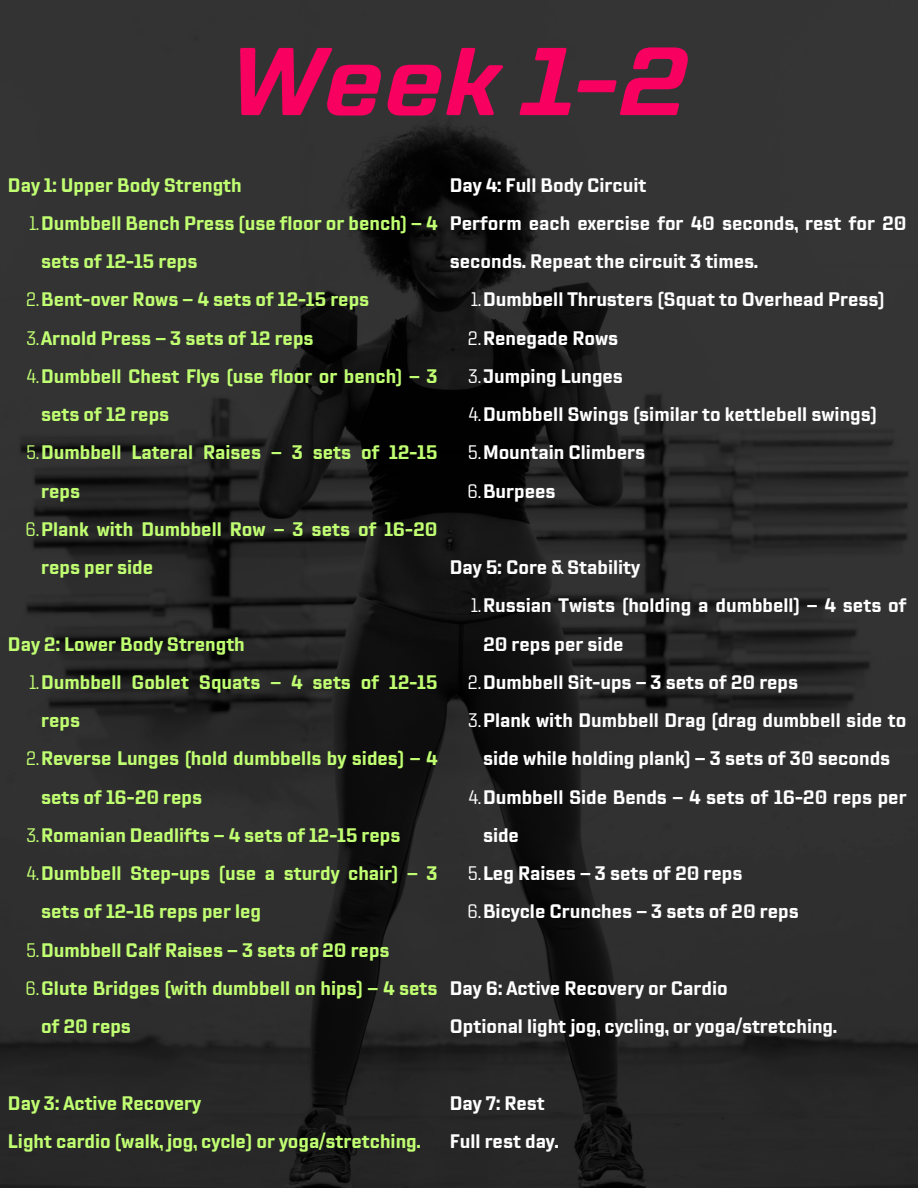
<style>
.page{position:relative;width:918px;height:1188px;background:#fff}
.page>*{position:absolute;margin:0;border:0;box-sizing:border-box;transform-origin:0 0}
.t1{font:italic 700 96px "TT Lakes Neue";color:#f70060}
.t2{font:700 19.5px/38.2px "TT Lakes Neue Cond";color:#c1ff72}
.t3{font:700 19.5px/38.2px "TT Lakes Neue Cond";color:#fff}
.s1{font-weight:400}
</style>
<div class="page">
<img style="left:0;top:0;width:918px;height:1188px">
<p class="t1" style="left:230px;top:14px;width:460px">Week 1-2</p>
<p class="t2" style="left:8px;top:166px;width:235px">Day 1: Upper Body Strength</p>
<h1 class="t2" style="left:41px;top:204px;width:398px;text-indent:-12px"><span class="s1">1.</span>Dumbbell Bench Press (use floor or bench) – 4 sets of 12-15 reps</h1>
<h2 class="t2" style="left:26px;top:280px;width:345px"><span class="s1">2.</span>Bent-over Rows – 4 sets of 12-15 reps</h2>
<p class="t2" style="left:26px;top:319px;width:289px"><span class="s1">3.</span>Arnold Press – 3 sets of 12 reps</p>
<p class="t2" style="left:41px;top:357px;width:398px;text-indent:-15px"><span class="s1">4.</span>Dumbbell Chest Flys (use floor or bench) – 3 sets of 12 reps</p>
<p class="t2" style="left:41px;top:433px;width:398px;text-indent:-15px"><span class="s1">5.</span>Dumbbell Lateral Raises – 3 sets of 12-15 reps</p>
<p class="t2" style="left:41px;top:510px;width:398px;text-indent:-16px"><span class="s1">6.</span>Plank with Dumbbell Row – 3 sets of 16-20 reps per side</p>
<p class="t2" style="left:8px;top:625px;width:238px">Day 2: Lower Body Strength</p>
<p class="t2" style="left:41px;top:663px;width:398px;text-indent:-12px"><span class="s1">1.</span>Dumbbell Goblet Squats – 4 sets of 12-15 reps</p>
<h2 class="t2" style="left:41px;top:739px;width:398px;text-indent:-15px"><span class="s1">2.</span>Reverse Lunges (hold dumbbells by sides) – 4 sets of 16-20 reps</h2>
<p class="t2" style="left:26px;top:816px;width:376px"><span class="s1">3.</span>Romanian Deadlifts – 4 sets of 12-15 reps</p>
<p class="t2" style="left:41px;top:854px;width:398px;text-indent:-15px"><span class="s1">4.</span>Dumbbell Step-ups (use a sturdy chair) – 3 sets of 12-16 reps per leg</p>
<p class="t2" style="left:26px;top:931px;width:365px"><span class="s1">5.</span>Dumbbell Calf Raises – 3 sets of 20 reps</p>
<p class="t2" style="left:41px;top:969px;width:398px;text-indent:-16px"><span class="s1">6.</span>Glute Bridges (with dumbbell on hips) – 4 sets of 20 reps</p>
<h2 class="t3" style="left:450px;top:166px;width:458px">Day 4: Full Body Circuit<br>Perform each exercise for 40 seconds, rest for 20 seconds. Repeat the circuit 3 times.</h2>
<h2 class="t3" style="left:471px;top:280px;width:415px"><span class="s1">1.</span>Dumbbell Thrusters (Squat to Overhead Press)</h2>
<p class="t3" style="left:468px;top:319px;width:152px"><span class="s1">2.</span>Renegade Rows</p>
<p class="t3" style="left:468px;top:357px;width:156px"><span class="s1">3.</span>Jumping Lunges</p>
<p class="t3" style="left:468px;top:395px;width:410px"><span class="s1">4.</span>Dumbbell Swings (similar to kettlebell swings)</p>
<p class="t3" style="left:468px;top:433px;width:179px"><span class="s1">5.</span>Mountain Climbers</p>
<p class="t3" style="left:467px;top:472px;width:90px"><span class="s1">6.</span>Burpees</p>
<p class="t3" style="left:450px;top:548px;width:192px">Day 5: Core &amp; Stability</p>
<h2 class="t3" style="left:483px;top:586px;width:425px;text-indent:-12px"><span class="s1">1.</span>Russian Twists (holding a dumbbell) – 4 sets of<br>20 reps per side</h2>
<p class="t3" style="left:468px;top:663px;width:332px"><span class="s1">2.</span>Dumbbell Sit-ups – 3 sets of 20 reps</p>
<p class="t3" style="left:468px;top:701px;width:440px;text-align:center"><span class="s1">3.</span>Plank with Dumbbell Drag (drag dumbbell side to side while holding plank) – 3 sets of 30 seconds</p>
<p class="t3" style="left:483px;top:778px;width:425px;text-indent:-15px"><span class="s1">4.</span>Dumbbell Side Bends – 4 sets of 16-20 reps per side</p>
<p class="t3" style="left:468px;top:854px;width:276px"><span class="s1">5.</span>Leg Raises – 3 sets of 20 reps</p>
<p class="t3" style="left:467px;top:892px;width:333px"><span class="s1">6.</span>Bicycle Crunches – 3 sets of 20 reps</p>
<p class="t3" style="left:450px;top:969px;width:389px">Day 6: Active Recovery or Cardio<br>Optional light jog, cycling, or yoga/stretching.</p>
<p class="t2" style="left:8px;top:1084px;width:414px">Day 3: Active Recovery<br>Light cardio (walk, jog, cycle) or yoga/stretching.</p>
<h2 class="t3" style="left:450px;top:1084px;width:110px">Day 7: Rest<br>Full rest day.</h2>
</div>
